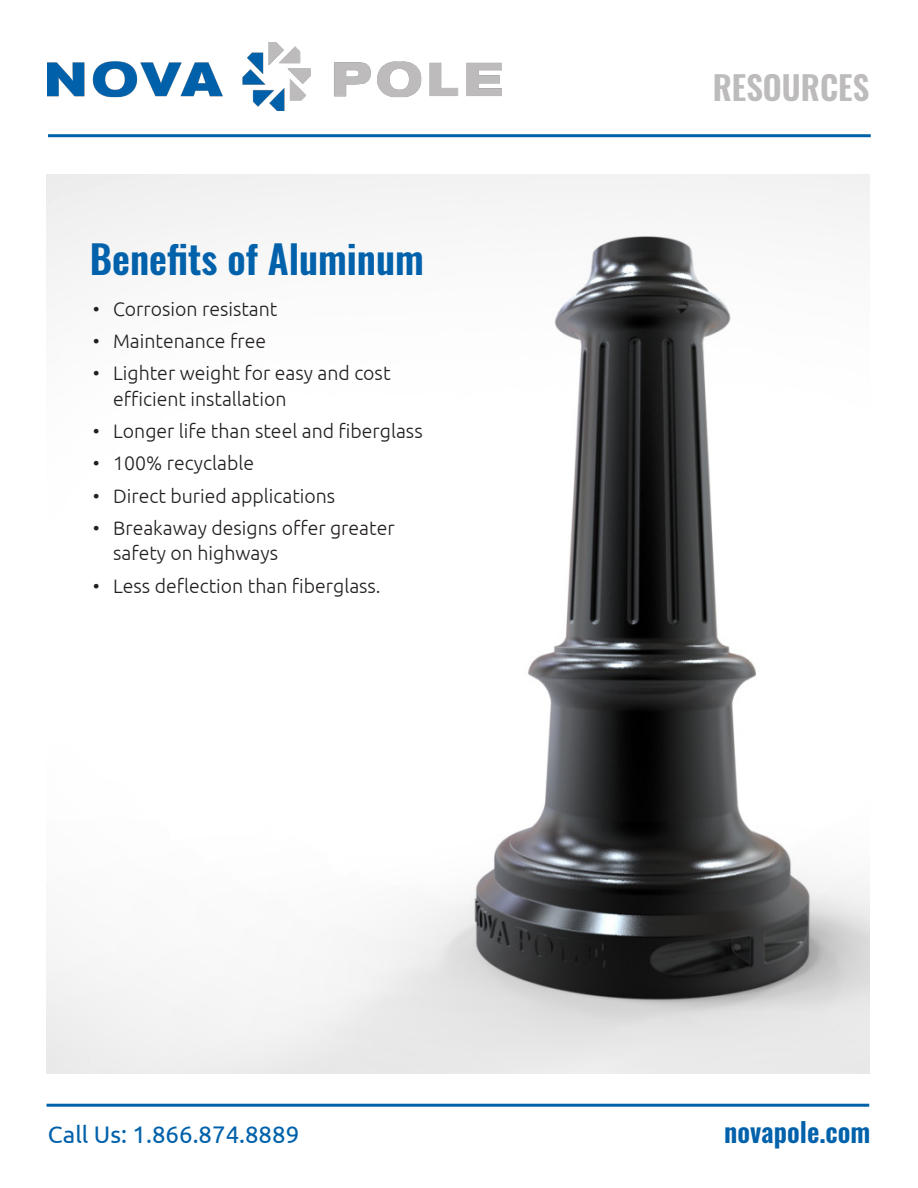
<style>
.page{position:relative;width:918px;height:1188px;background:#fff}
.page>*{position:absolute;margin:0;border:0;box-sizing:border-box;transform-origin:0 0}
.t1{font:600 39px "Oswald";color:#0161aa}
.t2{font:600 33px "Oswald";color:#bdbbbb}
.t3{font:600 27px "Oswald";color:#0161aa}
.t4{font:24px "Ubuntu";color:#0161aa}
.t5{font:300 19.5px/25.5px "Ubuntu";color:#231f20}
</style>
<div class="page">
<img style="left:46px;top:174px;width:823px;height:900px">
<img style="left:47px;top:43px;width:455px;height:68px">
<hr style="left:48px;top:134px;width:823px;height:3px;background:#0161aa">
<hr style="left:46px;top:1104px;width:823px;height:3px;background:#0161aa">
<p class="t1" style="left:90px;top:232px;width:336px">Benefits of Aluminum</p>
<p class="t5" style="left:93px;top:296px;width:186px">• Corrosion resistant</p>
<p class="t5" style="left:93px;top:328px;width:175px">• Maintenance free</p>
<p class="t5" style="left:113px;top:360px;width:279px;text-indent:-20px">• Lighter weight for easy and cost efficient installation</p>
<p class="t5" style="left:93px;top:418px;width:331px">• Longer life than steel and fiberglass</p>
<p class="t5" style="left:93px;top:450px;width:163px">• 100% recyclable</p>
<p class="t5" style="left:93px;top:482px;width:244px">• Direct buried applications</p>
<p class="t5" style="left:113px;top:515px;width:283px;text-indent:-20px">• Breakaway designs offer greater safety on highways</p>
<p class="t5" style="left:93px;top:572px;width:289px">• Less deflection than fiberglass.</p>
<p class="t2" style="left:713px;top:65px;width:158px">RESOURCES</p>
<p class="t4" style="left:48px;top:1120px;width:253px">Call Us: 1.866.874.8889</p>
<p class="t3" style="left:724px;top:1114px;width:148px">novapole.com</p>
</div>
